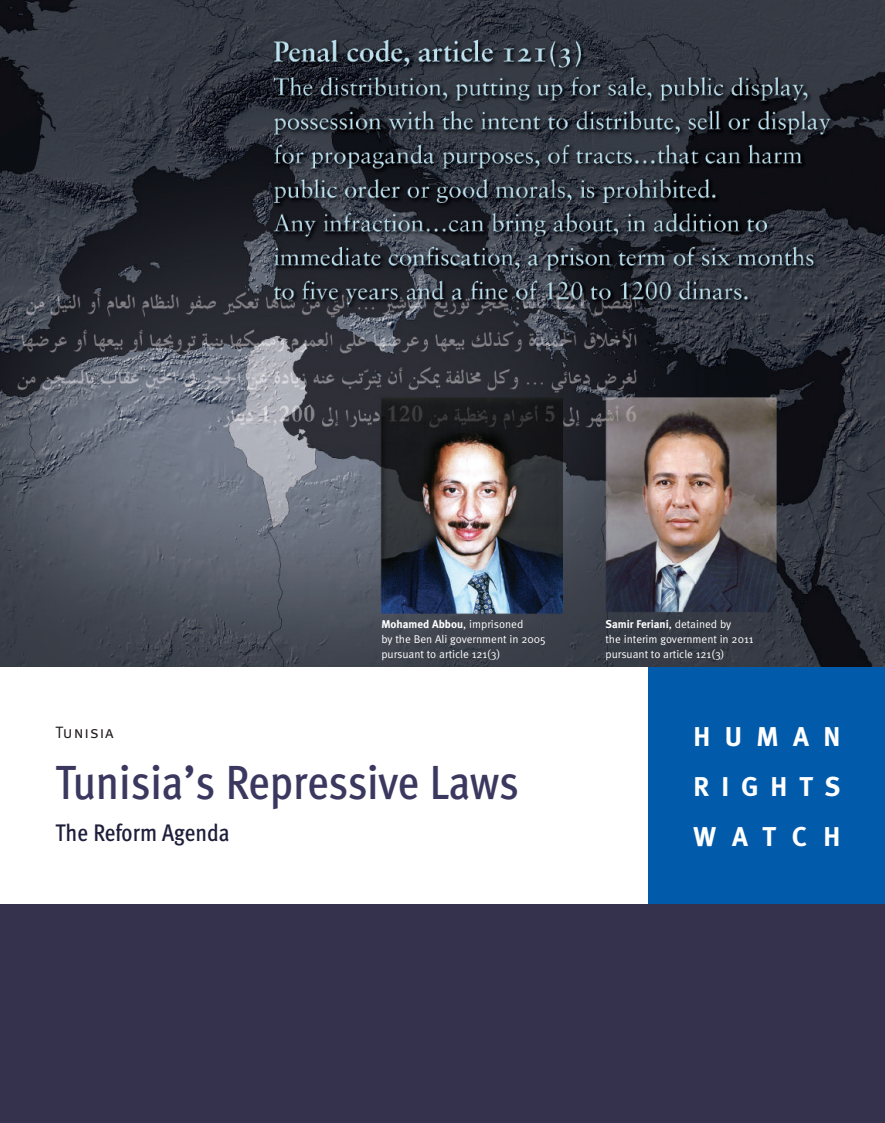
<style>
.page{position:relative;width:885px;height:1123px;background:#fff}
.page>*{position:absolute;margin:0;border:0;box-sizing:border-box;transform-origin:0 0}
.t1{font:500 48px "Meta Cond";letter-spacing:-.005em;color:#3b3860}
.t2{font:700 27.15px/49.8px "Meta";letter-spacing:.53em;color:#fff;text-align:justify}
.t3{font:500 24px "Meta Cond";color:#1f1e3b}
.t4{font:16.5px "Meta Normal Caps";letter-spacing:.055em;color:#231f20}
.t5{font:11.25px/15px "Meta Normal";color:#fff}
.t6{font:700 11.25px "Meta";color:#fff}
.s1{font-family:"Meta Normal";font-weight:400}
</style>
<div class="page">
<div style="left:0;top:668px;width:884px;height:455px;background:#34324c"></div>
<img style="left:0;top:0;width:884px;height:668px">
<div style="left:0;top:668px;width:884px;height:236px;background:#fff"></div>
<div style="left:648px;top:668px;width:236px;height:236px;background:#015aaa"></div>
<p class="t6" style="left:381px;top:619px;width:143px">Mohamed Abbou<span class="s1">, imprisoned</span></p>
<p class="t5" style="left:381px;top:632px;width:166px">by the Ben Ali government in 2005 pursuant to article 121(3)</p>
<h3 class="t4" style="left:56px;top:726px;width:60px">Tunisia</h3>
<h1 class="t1" style="left:56px;top:764px;width:465px">Tunisia’s Repressive Laws</h1>
<h3 class="t3" style="left:56px;top:824px;width:175px">The Reform Agenda</h3>
<p class="t6" style="left:605px;top:619px;width:127px">Samir Feriani<span class="s1">, detained by</span></p>
<p class="t5" style="left:605px;top:632px;width:150px">the interim government in 2011 pursuant to article 121(3)</p>
<h2 class="t2" style="left:693px;top:714px;width:148px">HUMAN RIGHTS WATCH</h2>
</div>
